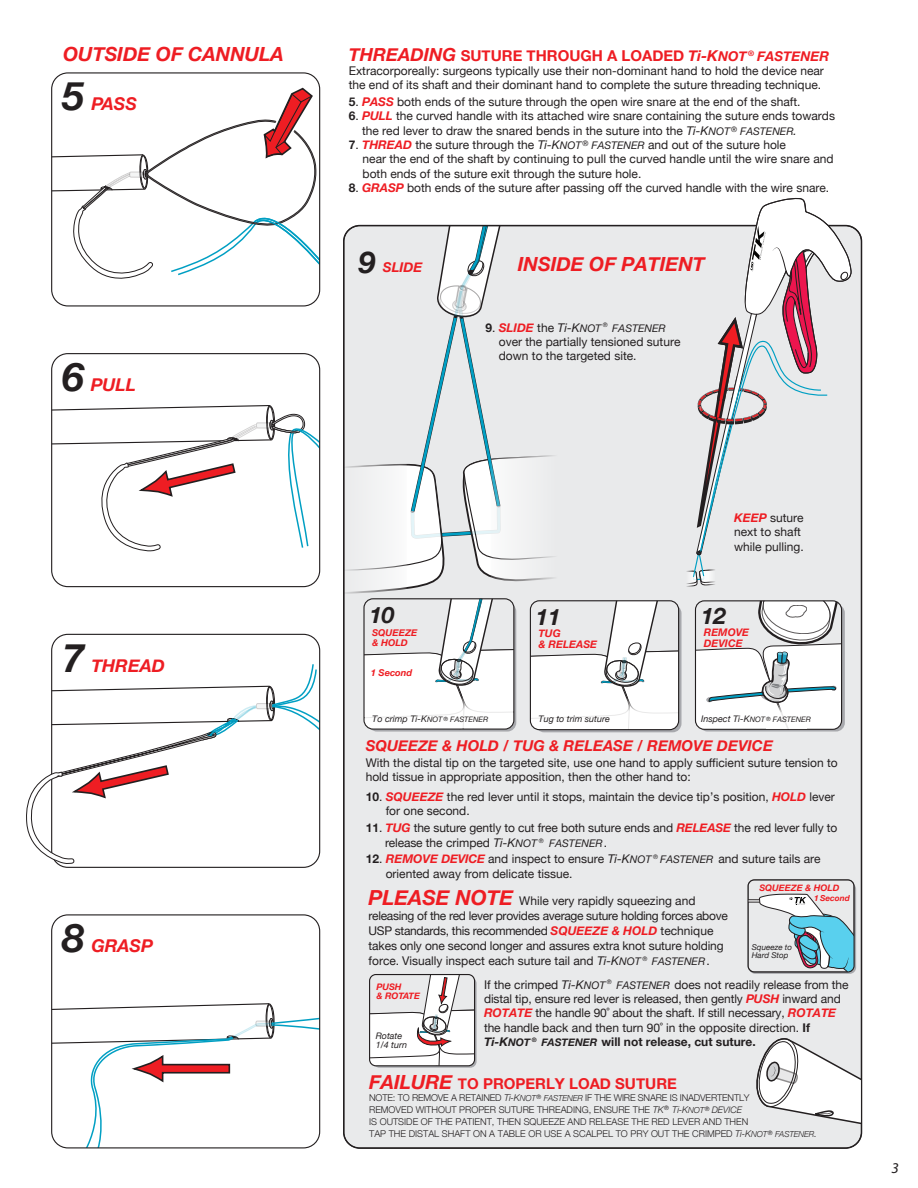
<style>
.page{position:relative;width:918px;height:1188px;background:#fff}
.page>*{position:absolute;margin:0;border:0;box-sizing:border-box;transform-origin:0 0}
.t1{font:italic 700 39.3px "Helvetica Neue";color:#231f20}
.t2{font:italic 700 30px "Helvetica Neue";color:#231f20}
.t3{font:italic 700 22.8px "Helvetica Neue";color:#231f20}
.t4{font:italic 700 22.5px "Helvetica Neue";color:#231f20}
.t5{font:italic 700 21.9px "Helvetica Neue";color:#231f20}
.t6{font:italic 700 19.5px "Helvetica Neue";color:#ee1d23}
.t7{font:italic 700 17.7px "Helvetica Neue";color:#ee1d23}
.t8{font:700 15px "Helvetica Neue";color:#ee1d23}
.t9{font:italic 700 15px "Helvetica Neue";color:#ee1d23}
.t10{font:italic 15px "Myriad Pro";color:#231f20}
.t11{font:italic 700 13.5px "Helvetica Neue";color:#ee1d23}
.t12{font:12px/14.4px "Helvetica Neue";color:#231f20}
.t13{font:italic 10.5px "Helvetica Neue";color:#231f20}
.t14{font:italic 700 10.5px/10.5px "Helvetica Neue";color:#ee1d23}
.t15{font:italic 700 9.9px/11.9px "Helvetica Neue";color:#ee1d23}
.t16{font:italic 700 9.45px/10.5px "Helvetica Neue";color:#ee1d23}
.t17{font:300 9.3px/12px "Helvetica Neue";color:#231f20}
.t18{font:italic 9px/9px "Helvetica Neue";color:#231f20}
.t19{font:italic 700 9px/9px "Helvetica Neue";color:#ee1d23}
.t20{font:italic 700 8.25px "Helvetica Neue";color:#ee1d23}
.t21{font:italic 8.1px/8.1px "Helvetica Neue";color:#231f20}
.t22{font:italic 7.5px "Helvetica Neue";color:#231f20}
.s1{font-style:italic;font-size:18px}
.s2{font-style:italic}
.s3{font-style:italic;font-size:13.5px}
.s4{font-weight:700}
.s5{font-weight:700;font-style:italic;color:#ee1d23}
.s6{font-style:italic;font-size:10.5px}
.s7{font-weight:700;font-style:normal;font-size:12px}
.s8{font-style:normal;font-size:12px}
.s9{font-weight:700;font-size:12px;color:#ee1d23}
.s10{font-size:12px}
.s11{font-size:9.15px}
.s12{font-size:9px}
.s13{font-size:7.5px}
.s14{font-weight:700;font-style:italic;font-size:20.7px;color:#ee1d23}
.s15{font-weight:700;font-style:italic}
.s16{font-weight:700;font-style:italic;font-size:10.5px}
.s17{font-style:italic;font-size:19.5px}
.s18{font-style:italic;font-size:8.25px}
.s19{font-style:italic;font-size:9px}
</style>
<div class="page">
<svg style="left:53px;top:1003px;width:267px;height:145px"></svg>
<div style="left:51px;top:914px;width:269px;height:234px;border:1px solid #231f20;border-radius:16px"></div>
<svg style="left:26px;top:663px;width:294px;height:202px"></svg>
<div style="left:51px;top:353px;width:269px;height:234px;border:1px solid #231f20;border-radius:16px"></div>
<svg style="left:52px;top:396px;width:268px;height:172px"></svg>
<svg style="left:52px;top:81px;width:268px;height:225px"></svg>
<div style="left:346px;top:226px;width:515px;height:920px;background:#e9eaeb"></div>
<div style="left:583px;top:398px;width:278px;height:237px;background:#e9eaeb"></div>
<svg style="left:749px;top:1036px;width:112px;height:89px"></svg>
<svg style="left:344px;top:197px;width:508px;height:533px"></svg>
<div style="left:363px;top:598px;width:151px;height:132px;border:1px solid #231f20;border-radius:9px"></div>
<svg style="left:373px;top:977px;width:104px;height:91px"></svg>
<svg style="left:370px;top:975px;width:105px;height:91px"></svg>
<svg style="left:748px;top:880px;width:106px;height:92px;background:#bdd6dd"></svg>
<div style="left:747px;top:879px;width:108px;height:94px;border:1px solid #231f20;border-radius:6px"></div>
<h3 class="t6" style="left:63px;top:39px;width:222px">OUTSIDE OF CANNULA</h3>
<p class="t8" style="left:349px;top:43px;width:482px"><span class="s1">THREADING</span> SUTURE THROUGH A LOADED <span class="s2">Ti-K</span><span class="s3">NOT</span> <sup>®</sup> <span class="s3">FASTENER</span></p>
<p class="t12" style="left:349px;top:64px;width:477px">Extracorporeally: surgeons typically use their non-dominant hand to hold the device near the end of its shaft and their dominant hand to complete the suture threading technique.</p>
<p class="t12" style="left:349px;top:95px;width:453px"><span class="s4">5</span>. <span class="s5">PASS</span> both ends of the suture through the open wire snare at the end of the shaft.</p>
<p class="t12" style="left:362px;top:110px;width:474px;text-indent:-13px"><span class="s4">6</span>. <span class="s5">PULL</span> the curved handle with its attached wire snare containing the suture ends towards the red lever to draw the snared bends in the suture into the <span class="s2">Ti-K</span><span class="s6">NOT</span> <sup>®</sup> <span class="s6">FASTENER</span><span class="s2">.</span></p>
<p class="t12" style="left:363px;top:138px;width:473px;text-indent:-14px"><span class="s4">7</span>. <span class="s5">THREAD</span> the suture through the <span class="s2">Ti-K</span><span class="s6">NOT</span> <sup>®</sup> <span class="s6">FASTENER</span> and out of the suture hole<br>near the end of the shaft by continuing to pull the curved handle until the wire snare and both ends of the suture exit through the suture hole.</p>
<p class="t12" style="left:349px;top:182px;width:482px"><span class="s4">8</span>. <span class="s5">GRASP</span> both ends of the suture after passing off the curved handle with the wire snare.</p>
<h1 class="t1" style="left:63px;top:66px;width:23px">5</h1>
<h3 class="t7" style="left:91px;top:90px;width:47px">PASS</h3>
<h1 class="t1" style="left:62px;top:347px;width:23px">6</h1>
<h3 class="t7" style="left:91px;top:371px;width:47px">PULL</h3>
<h2 class="t2" style="left:359px;top:239px;width:18px">9</h2>
<p class="t11" style="left:383px;top:257px;width:41px">SLIDE</p>
<h3 class="t6" style="left:518px;top:249px;width:189px">INSIDE OF PATIENT</h3>
<p class="t13" style="left:486px;top:320px;width:182px"><span class="s7">9</span><span class="s8">.</span> <span class="s9">SLIDE</span> <span class="s8">the</span> <span class="s10">Ti-K</span>NOT <sup>®</sup> FASTENER</p>
<p class="t12" style="left:499px;top:335px;width:183px">over the partially tensioned suture down to the targeted site.</p>
<h1 class="t1" style="left:63px;top:627px;width:23px">7</h1>
<h3 class="t7" style="left:91px;top:651px;width:75px">THREAD</h3>
<h1 class="t1" style="left:63px;top:907px;width:23px">8</h1>
<h3 class="t7" style="left:91px;top:932px;width:63px">GRASP</h3>
<h3 class="t4" style="left:369px;top:598px;width:27px">10</h3>
<p class="t16" style="left:372px;top:627px;width:47px">SQUEEZE &amp; HOLD</p>
<p class="t16" style="left:371px;top:667px;width:43px">1 Second</p>
<h3 class="t4" style="left:536px;top:600px;width:27px">11</h3>
<p class="t14" style="left:539px;top:629px;width:60px">TUG<br>&amp; RELEASE</p>
<p class="t12" style="left:734px;top:511px;width:71px"><span class="s5">KEEP</span> suture next to shaft while pulling.</p>
<h3 class="t5" style="left:702px;top:595px;width:26px">12</h3>
<h3 class="t3" style="left:701px;top:598px;width:27px">12</h3>
<p class="t15" style="left:705px;top:623px;width:49px">PUSH<br>&amp; ROTATE</p>
<p class="t14" style="left:704px;top:627px;width:47px">REMOVE<br>DEVICE</p>
<p class="t22" style="left:701px;top:714px;width:111px"><span class="s11">Inspect</span> <span class="s12">Ti-K</span>NOT <sup>®</sup> FASTENER</p>
<p class="t18" style="left:539px;top:715px;width:73px">Tug to trim suture</p>
<p class="t12" style="left:366px;top:756px;width:474px">With the distal tip on the targeted site, use one hand to apply sufficient suture tension to hold tissue in appropriate apposition, then the other hand to:</p>
<p class="t18" style="left:372px;top:715px;width:118px">To crimp Ti-K<span class="s13">NOT</span> <sup>®</sup> <span class="s13">FASTENER</span></p>
<p class="t9" style="left:366px;top:733px;width:409px">SQUEEZE &amp; HOLD / TUG &amp; RELEASE / REMOVE DEVICE</p>
<p class="t12" style="left:386px;top:790px;width:451px;text-indent:-20px"><span class="s4">10</span>. <span class="s5">SQUEEZE</span> the red lever until it stops, maintain the device tip’s position, <span class="s5">HOLD</span> lever for one second.</p>
<p class="t12" style="left:385px;top:821px;width:454px;line-height:15px;text-indent:-19px"><span class="s4">11</span>. <span class="s5">TUG</span> the suture gently to cut free both suture ends and <span class="s5">RELEASE</span> the red lever fully to release the crimped <span class="s2">Ti-K</span><span class="s6">NOT</span> <sup>®</sup> <span class="s6">FASTENER</span>.</p>
<p class="t12" style="left:386px;top:853px;width:436px;text-indent:-20px"><span class="s4">12</span>. <span class="s5">REMOVE DEVICE</span> and inspect to ensure <span class="s2">Ti-K</span><span class="s6">NOT</span> <sup>®</sup> <span class="s6">FASTENER</span> and suture tails are oriented away from delicate tissue.</p>
<p class="t12" style="left:369px;top:894px;width:361px;line-height:15px"><span class="s14">PLEASE NOTE</span> While very rapidly squeezing and releasing of the red lever provides average suture holding forces above USP standards, this recommended <span class="s5">SQUEEZE &amp; HOLD</span> technique takes only one second longer and assures extra knot suture holding force. Visually inspect each suture tail and <span class="s2">Ti-K</span><span class="s6">NOT</span> <sup>®</sup> <span class="s6">FASTENER</span>.</p>
<p class="t19" style="left:759px;top:884px;width:81px">SQUEEZE &amp; HOLD</p>
<p class="t20" style="left:814px;top:892px;width:37px">1 Second</p>
<p class="t21" style="left:752px;top:944px;width:42px">Squeeze to<br>Hard Stop</p>
<p class="t19" style="left:376px;top:982px;width:45px">PUSH<br>&amp; ROTATE</p>
<p class="t18" style="left:376px;top:1032px;width:33px">Rotate<br>1/4 turn</p>
<p class="t12" style="left:484px;top:978px;width:366px">If the crimped <span class="s2">Ti-K</span><span class="s6">NOT</span> <sup>®</sup> <span class="s6">FASTENER</span> does not readily release from the distal tip, ensure red lever is released, then gently <span class="s5">PUSH</span> inward and <span class="s5">ROTATE</span> the handle 90˚ about the shaft. If still necessary, <span class="s5">ROTATE </span>the handle back and then turn 90˚ in the opposite direction. <span class="s4">If </span><span class="s15">Ti-K</span><span class="s16">NOT</span> <sup>®</sup> <span class="s16">FASTENER</span> <span class="s4">will not release, cut suture.</span></p>
<p class="t8" style="left:369px;top:1071px;width:309px"><span class="s17">FAILURE</span> TO PROPERLY LOAD SUTURE</p>
<p class="t17" style="left:369px;top:1092px;width:449px">NOTE: TO REMOVE A RETAINED <span class="s2">Ti-K</span><span class="s18">NOT</span><sup>®</sup> <span class="s18">FASTENER</span> IF THE WIRE SNARE IS INADVERTENTLY<br>REMOVED WITHOUT PROPER SUTURE THREADING, ENSURE THE <span class="s2">TK</span><sup>®</sup> <span class="s2">Ti-K</span><span class="s18">NOT</span><sup>®</sup> <span class="s19">DEVICE<br></span>IS OUTSIDE OF THE PATIENT, THEN SQUEEZE AND RELEASE THE RED LEVER AND THEN<br>TAP THE DISTAL SHAFT ON A TABLE OR USE A SCALPEL TO PRY OUT THE CRIMPED <span class="s2">Ti-K</span><span class="s18">NOT</span><sup>®</sup> <span class="s18">FASTENER</span>.</p>
<p class="t10" style="left:891px;top:1159px;width:9px">3</p>
</div>
